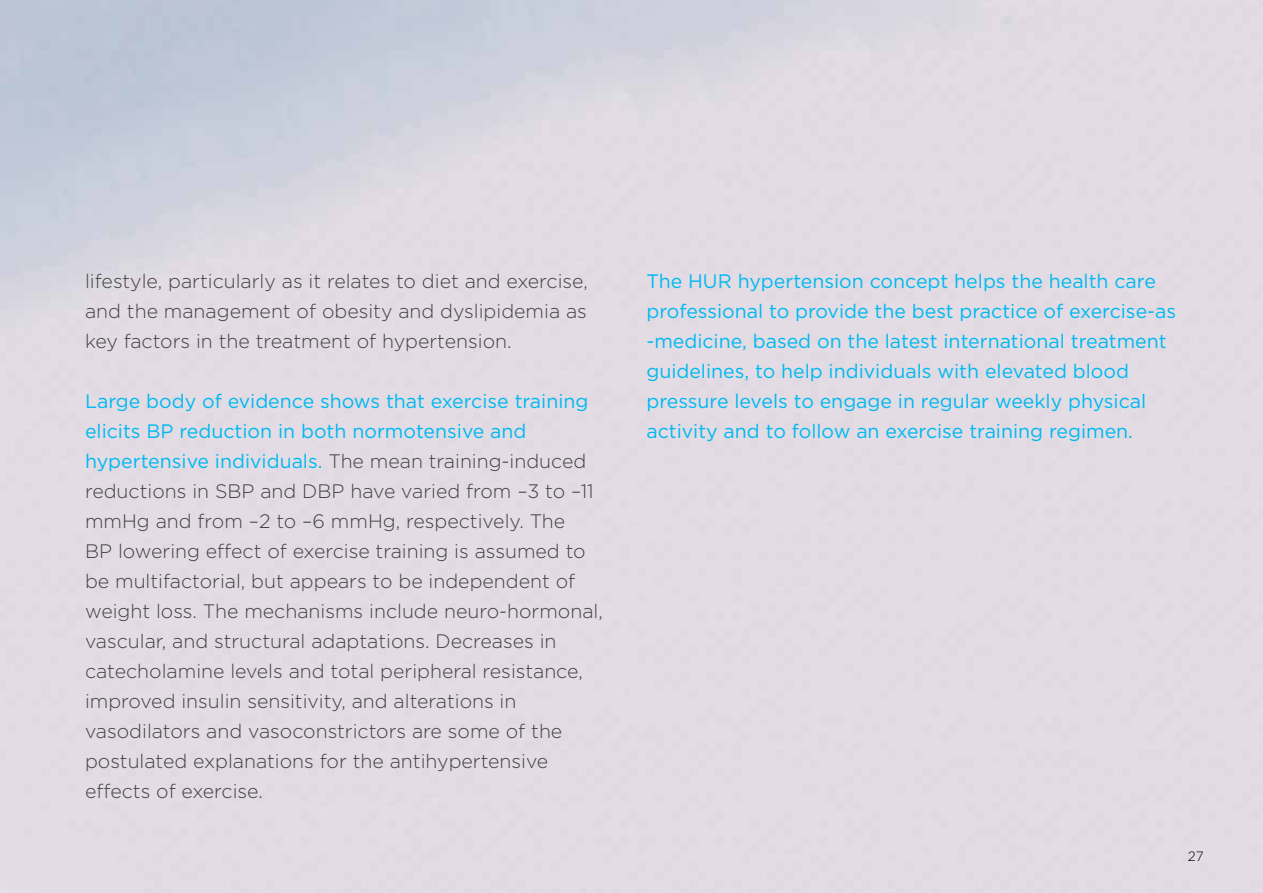
<style>
.page{position:relative;width:1263px;height:893px;background:#fff}
.page>*{position:absolute;margin:0;border:0;box-sizing:border-box;transform-origin:0 0}
.t1{font:300 19.5px/30px "Gotham";color:#414042;text-align:justify}
.t2{font:19.5px/30px "Gotham";color:#00b9f1}
.t3{font:300 13.5px "Gotham";color:#000}
.s1{font-weight:400;color:#00b9f1}
</style>
<div class="page">
<p class="t1" style="left:85px;top:265px;width:504px">lifestyle, particularly as it relates to diet and exercise, and the management of obesity and dyslipidemia as key factors in the treatment of hypertension.</p>
<p class="t1" style="left:85px;top:385px;width:519px;text-align:left"><span class="s1">Large body of evidence shows that exercise training elicits BP reduction in both normotensive and hypertensive individuals.</span> The mean training-induced reductions in SBP and DBP have varied from –3 to –11 mmHg and from –2 to –6 mmHg, respectively. The<br>BP lowering effect of exercise training is assumed to be multifactorial, but appears to be independent of weight loss. The mechanisms include neuro-hormonal, vascular, and structural adaptations. Decreases in catecholamine levels and total peripheral resistance, improved insulin sensitivity, and alterations in vasodilators and vasoconstrictors are some of the postulated explanations for the antihypertensive effects of exercise.</p>
<p class="t2" style="left:646px;top:265px;width:531px">The HUR hypertension concept helps the health care professional to provide the best practice of exercise-as -medicine, based on the latest international treatment guidelines, to help individuals with elevated blood pressure levels to engage in regular weekly physical activity and to follow an exercise training regimen.</p>
<p class="t3" style="left:1188px;top:848px;width:17px">27</p>
</div>
